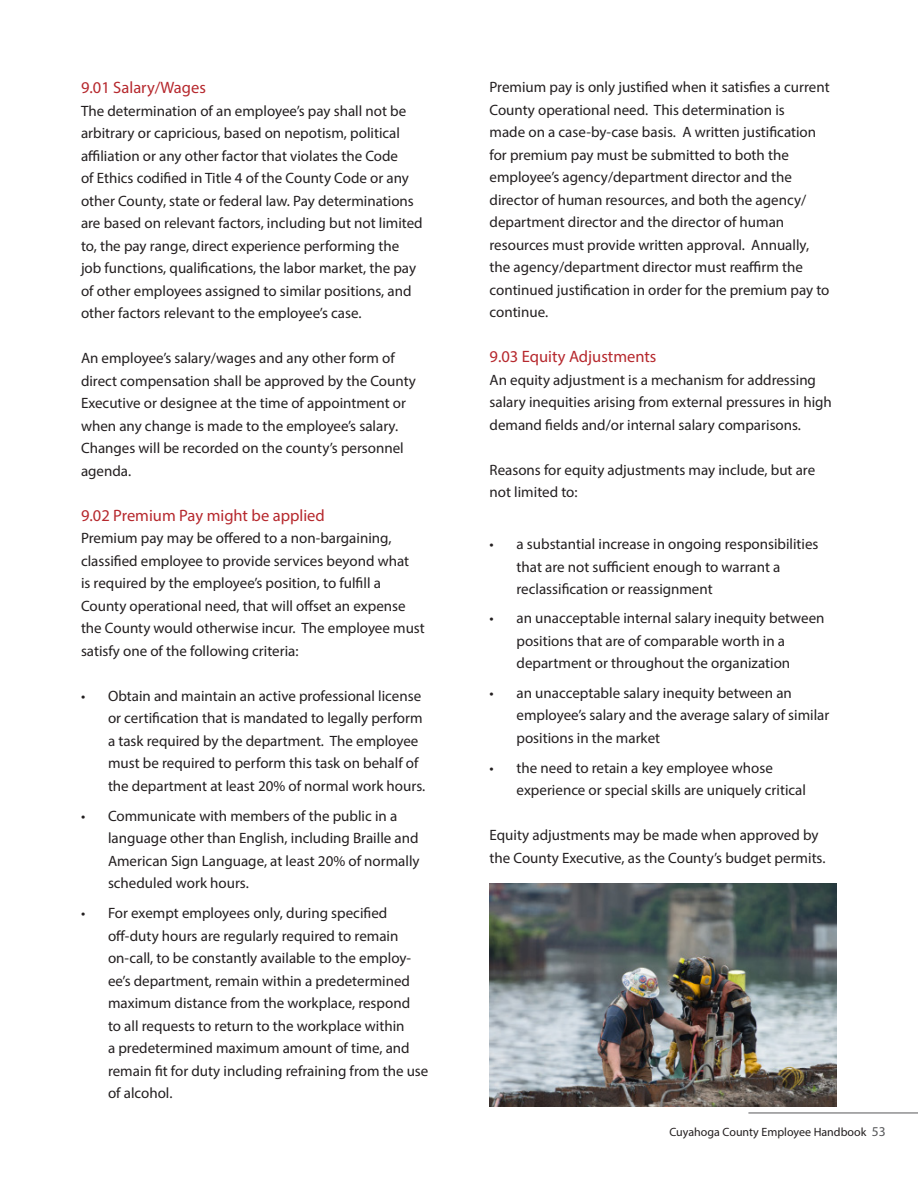
<style>
.page{position:relative;width:918px;height:1188px;background:#fff}
.page>*{position:absolute;margin:0;border:0;box-sizing:border-box;transform-origin:0 0}
.t1{font:16.5px "Myriad Pro";color:#b6282d}
.t2{font:15px/22.5px "Myriad Pro";color:#231f20}
.t3{font:12px "Myriad Pro";color:#231f20}
.s1{font-size:13.5px;color:#57585a}
</style>
<div class="page">
<hr style="left:748px;top:1113px;width:170px;height:1px;background:#57585a">
<img style="left:490px;top:883px;width:347px;height:224px">
<p class="t1" style="left:81px;top:78px;width:126px">9.01 Salary/Wages</p>
<p class="t2" style="left:81px;top:99px;width:343px">The determination of an employee’s pay shall not be arbitrary or capricious, based on nepotism, political affiliation or any other factor that violates the Code<br>of Ethics codified in Title 4 of the County Code or any other County, state or federal law. Pay determinations are based on relevant factors, including but not limited to, the pay range, direct experience performing the job functions, qualifications, the labor market, the pay of other employees assigned to similar positions, and other factors relevant to the employee’s case.</p>
<p class="t2" style="left:81px;top:347px;width:336px">An employee’s salary/wages and any other form of direct compensation shall be approved by the County Executive or designee at the time of appointment or when any change is made to the employee’s salary.<br>Changes will be recorded on the county’s personnel agenda.</p>
<p class="t1" style="left:81px;top:505px;width:245px">9.02 Premium Pay might be applied</p>
<p class="t2" style="left:81px;top:527px;width:345px">Premium pay may be offered to a non-bargaining, classified employee to provide services beyond what<br>is required by the employee’s position, to fulfill a County operational need, that will offset an expense the County would otherwise incur. The employee must satisfy one of the following criteria:</p>
<p class="t2" style="left:108px;top:684px;width:319px;text-indent:-27px">• Obtain and maintain an active professional license or certification that is mandated to legally perform a task required by the department. The employee must be required to perform this task on behalf of the department at least 20% of normal work hours.</p>
<p class="t2" style="left:108px;top:804px;width:313px;text-indent:-27px">• Communicate with members of the public in a language other than English, including Braille and American Sign Language, at least 20% of normally scheduled work hours.</p>
<p class="t2" style="left:108px;top:902px;width:322px;text-indent:-27px">• For exempt employees only, during specified off-duty hours are regularly required to remain on-call, to be constantly available to the employ&shy;ee’s department, remain within a predetermined maximum distance from the workplace, respond<br>to all requests to return to the workplace within<br>a predetermined maximum amount of time, and remain fit for duty including refraining from the use of alcohol.</p>
<p class="t2" style="left:490px;top:76px;width:342px">Premium pay is only justified when it satisfies a current County operational need. This determination is<br>made on a case-by-case basis. A written justification for premium pay must be submitted to both the employee’s agency/department director and the director of human resources, and both the agency/ department director and the director of human resources must provide written approval. Annually, the agency/department director must reaffirm the continued justification in order for the premium pay to continue.</p>
<p class="t1" style="left:490px;top:347px;width:168px">9.03 Equity Adjustments</p>
<p class="t2" style="left:490px;top:368px;width:344px">An equity adjustment is a mechanism for addressing salary inequities arising from external pressures in high demand fields and/or internal salary comparisons.</p>
<p class="t2" style="left:490px;top:458px;width:327px">Reasons for equity adjustments may include, but are not limited to:</p>
<p class="t2" style="left:517px;top:532px;width:304px;text-indent:-27px">• a substantial increase in ongoing responsibilities that are not sufficient enough to warrant a</p>
<p class="t2" style="left:517px;top:577px;width:198px">reclassification or reassignment</p>
<p class="t2" style="left:517px;top:607px;width:310px;text-indent:-27px">• an unacceptable internal salary inequity between positions that are of comparable worth in a</p>
<p class="t2" style="left:517px;top:652px;width:275px">department or throughout the organization</p>
<p class="t2" style="left:517px;top:681px;width:314px;text-indent:-27px">• an unacceptable salary inequity between an employee’s salary and the average salary of similar positions in the market</p>
<p class="t2" style="left:490px;top:756px;width:285px">• the need to retain a key employee whose</p>
<p class="t2" style="left:517px;top:778px;width:291px">experience or special skills are uniquely critical</p>
<p class="t2" style="left:490px;top:823px;width:337px">Equity adjustments may be made when approved by the County Executive, as the County’s budget permits.</p>
<p class="t3" style="left:670px;top:1124px;width:218px">Cuyahoga County Employee Handbook <span class="s1">53</span></p>
</div>
